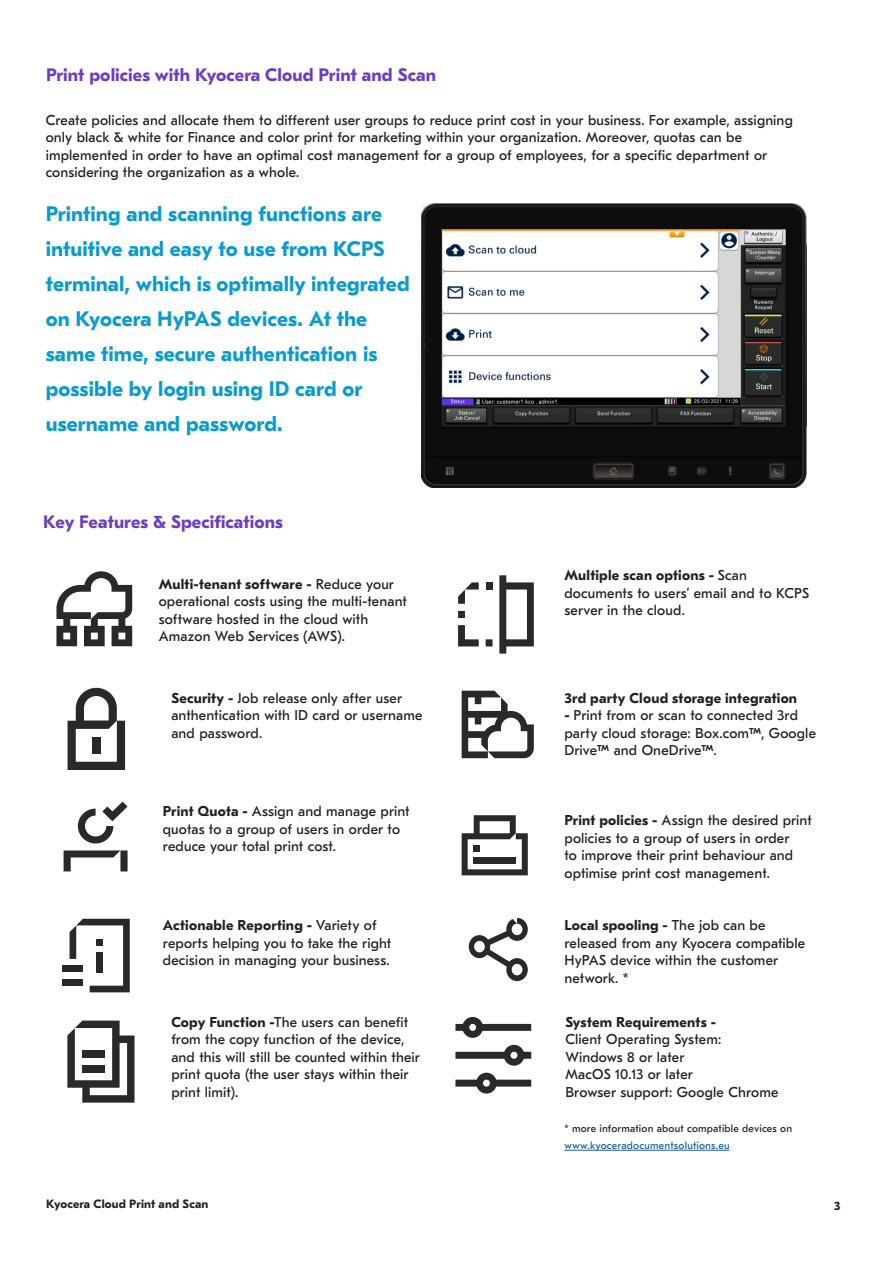
<style>
.page{position:relative;width:893px;height:1263px;background:#fff}
.page>*{position:absolute;margin:0;border:0;box-sizing:border-box;transform-origin:0 0}
.Pull_Quote_-_Bold{font:700 21px/35px "GT Eesti Pro Text";letter-spacing:.005em;color:#0a9bcd}
.Paragraph_-_Bold{font:700 18px "GT Eesti Pro Text";letter-spacing:.005em;color:#6e3cbe}
.Paragraph_-_Regular{font:14.25px/17.5px "GT Eesti Pro Text";letter-spacing:.01em;color:#231f20}
.Paragraph_-_Regular-2{font:700 14.25px "GT Eesti Pro Text";letter-spacing:.015em;color:#231f20}
.Footer_Title{font:700 12px "GT Eesti Pro Text";letter-spacing:.015em;color:#231f20}
.Paragraph_-_Regular-3{font:10.5px "GT Eesti Pro Text";letter-spacing:.02em;color:#231f20}
.Paragraph_-_Regular-4{font:10.5px "GT Eesti Pro Text";letter-spacing:.02em;color:#175d9e}
.s1{font-weight:700}
.s2{font-family:"GT Eesti Pro Display";font-weight:500}
</style>
<div class="page">
<img style="left:422px;top:204px;width:384px;height:283px">
<svg style="left:455px;top:1017px;width:76px;height:21px"></svg>
<svg style="left:455px;top:1045px;width:76px;height:21px"></svg>
<svg style="left:455px;top:1073px;width:76px;height:20px"></svg>
<svg style="left:67px;top:1020px;width:68px;height:83px"></svg>
<div style="left:63px;top:965px;width:20px;height:7px;background:#292929"></div>
<div style="left:63px;top:979px;width:20px;height:7px;background:#292929"></div>
<svg style="left:70px;top:919px;width:60px;height:73px"></svg>
<svg style="left:64px;top:850px;width:64px;height:21px"></svg>
<svg style="left:78px;top:801px;width:50px;height:42px"></svg>
<svg style="left:68px;top:688px;width:57px;height:82px"></svg>
<div style="left:92px;top:737px;width:8px;height:16px;background:#292929"></div>
<svg style="left:56px;top:571px;width:76px;height:75px"></svg>
<svg style="left:499px;top:575px;width:35px;height:79px"></svg>
<div style="left:486px;top:582px;width:6px;height:7px;background:#292929"></div>
<div style="left:486px;top:639px;width:6px;height:7px;background:#292929"></div>
<svg style="left:458px;top:582px;width:21px;height:22px"></svg>
<div style="left:458px;top:611px;width:7px;height:7px;background:#292929"></div>
<svg style="left:458px;top:625px;width:21px;height:21px"></svg>
<svg style="left:462px;top:691px;width:72px;height:67px"></svg>
<svg style="left:462px;top:815px;width:66px;height:60px"></svg>
<svg style="left:469px;top:918px;width:59px;height:63px"></svg>
<hr style="left:564px;top:1150px;width:166px;height:1px;background:#175d9e">
<p class="Paragraph_-_Bold" style="left:46px;top:65px;width:391px">Print policies with Kyocera Cloud Print and Scan</p>
<p class="Paragraph_-_Regular" style="left:46px;top:111px;width:749px">Create policies and allocate them to different user groups to reduce print cost in your business. For example, assigning only black &amp; white for Finance and color print for marketing within your organization. Moreover, quotas can be implemented in order to have an optimal cost management for a group of employees, for a specific department or considering the organization as a whole.</p>
<p class="Pull_Quote_-_Bold" style="left:46px;top:197px;width:365px">Printing and scanning functions are intuitive and easy to use from KCPS terminal, which is optimally integrated on Kyocera HyPAS devices. At the same time, secure authentication is possible by login using ID card or username and password.</p>
<p class="Paragraph_-_Bold" style="left:43px;top:511px;width:241px">Key Features &amp; Specifications</p>
<p class="Paragraph_-_Regular" style="left:159px;top:575px;width:250px"><span class="s1">Multi-tenant software -</span> Reduce your operational costs using the multi-tenant software hosted in the cloud with Amazon Web Services (AWS).</p>
<p class="Paragraph_-_Regular" style="left:564px;top:567px;width:246px"><span class="s1">Multiple scan options -</span> Scan documents to users’ email and to KCPS server in the cloud.</p>
<p class="Paragraph_-_Regular" style="left:171px;top:689px;width:253px"><span class="s1">Security -</span> Job release only after user anthentication with ID card or username and password.</p>
<p class="Paragraph_-_Regular" style="left:163px;top:803px;width:248px"><span class="s1">Print Quota -</span> Assign and manage print quotas to a group of users in order to reduce your total print cost.</p>
<p class="Paragraph_-_Regular" style="left:163px;top:917px;width:230px"><span class="s1">Actionable Reporting -</span> Variety of reports helping you to take the right decision in managing your business.</p>
<p class="Paragraph_-_Regular-2" style="left:564px;top:690px;width:234px">3rd party Cloud storage integration</p>
<p class="Paragraph_-_Regular" style="left:564px;top:707px;width:253px"><span class="s1">-</span> Print from or scan to connected 3rd party cloud storage: Box.com<span class="s2">™</span>, Google<br>Drive<span class="s2">™</span> and OneDrive<span class="s2">™</span>.</p>
<p class="Paragraph_-_Regular" style="left:564px;top:812px;width:249px"><span class="s1">Print policies -</span> Assign the desired print policies to a group of users in order<br>to improve their print behaviour and optimise print cost management.</p>
<p class="Paragraph_-_Regular" style="left:564px;top:917px;width:242px"><span class="s1">Local spooling -</span> The job can be released from any Kyocera compatible<br>HyPAS device within the customer network. *</p>
<p class="Paragraph_-_Regular" style="left:171px;top:1013px;width:250px"><span class="s1">Copy Function -</span>The users can benefit from the copy function of the device, and this will still be counted within their print quota (the user stays within their print limit).</p>
<p class="Paragraph_-_Regular-2" style="left:565px;top:1014px;width:152px">System Requirements -</p>
<p class="Paragraph_-_Regular" style="left:565px;top:1031px;width:157px">Client Operating System:</p>
<p class="Paragraph_-_Regular" style="left:565px;top:1048px;width:121px">Windows 8 or later</p>
<p class="Paragraph_-_Regular" style="left:565px;top:1066px;width:129px">MacOS 10.13 or later</p>
<p class="Paragraph_-_Regular" style="left:565px;top:1083px;width:215px">Browser support: Google Chrome</p>
<p class="Paragraph_-_Regular-3" style="left:564px;top:1122px;width:229px">* more information about compatible devices on</p>
<p class="Paragraph_-_Regular-4" style="left:564px;top:1140px;width:167px">www.kyoceradocumentsolutions.eu</p>
<p class="Footer_Title" style="left:46px;top:1197px;width:164px">Kyocera Cloud Print and Scan</p>
<p class="Footer_Title" style="left:53px;top:1200px;width:136px">KYOCERA Net Manager</p>
<p class="Footer_Title" style="left:834px;top:1200px;width:8px">3</p>
</div>
